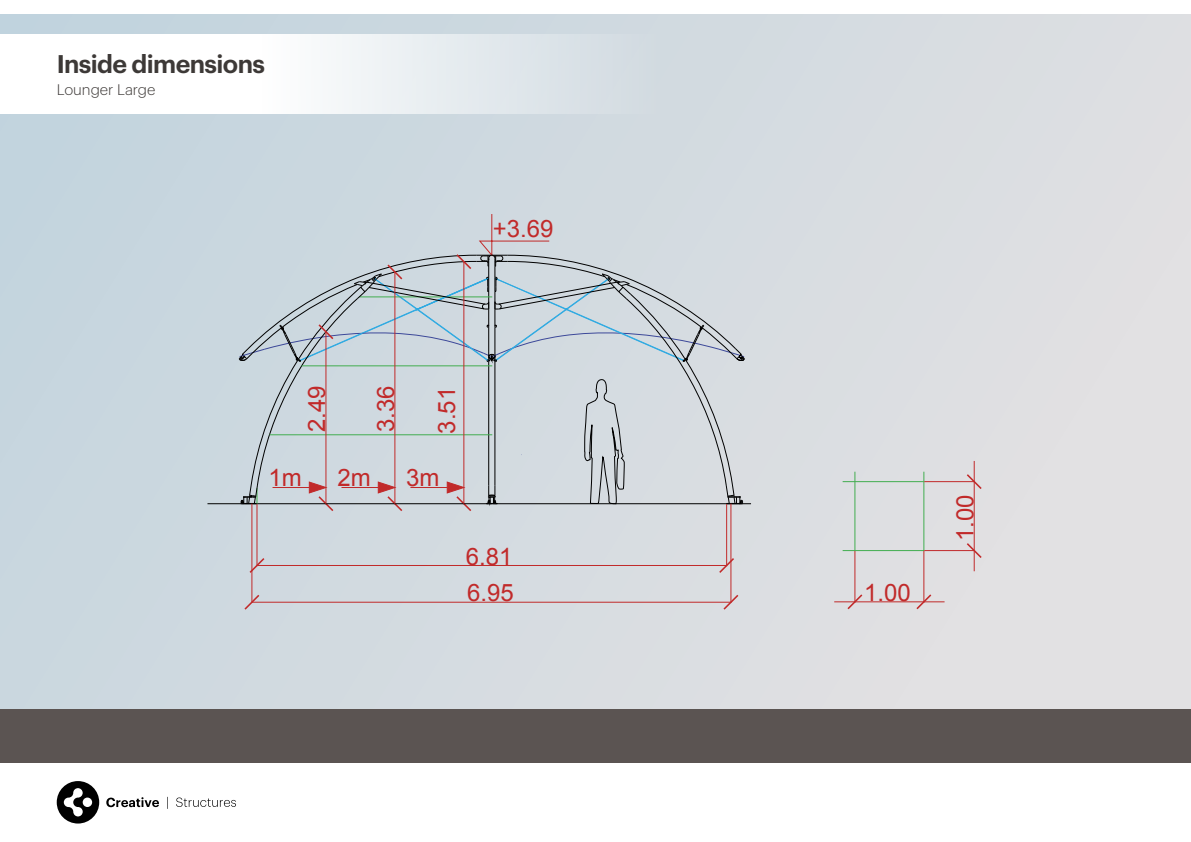
<style>
.page{position:relative;width:1191px;height:842px;background:#fff}
.page>*{position:absolute;margin:0;border:0;box-sizing:border-box;transform-origin:0 0}
.t1{font:600 25px "Graphik";letter-spacing:-.025em;color:#3d3937}
.t2{font:24px/36.7px "Arial";color:#c12a2a}
.t3{font:300 15px "Graphik";color:#3d3937}
</style>
<div class="page">
<div style="left:0;top:0;width:1191px;height:709px;background:linear-gradient(to right,#c6d5de,#e2e1e3)"></div>
<div style="left:0;top:709px;width:1191px;height:54px;background:#5b5452"></div>
<div style="left:0;top:34px;width:661px;height:79px;background:linear-gradient(to right,#fff,#d6dee4)"></div>
<div style="left:0;top:0;width:1191px;height:14px;background:#fff"></div>
<svg style="left:57px;top:781px;width:42px;height:42px"></svg>
<svg style="left:106px;top:797px;width:53px;height:10px"></svg>
<svg style="left:167px;top:797px;width:1px;height:12px"></svg>
<svg style="left:176px;top:797px;width:60px;height:10px"></svg>
<svg style="left:847px;top:594px;width:15px;height:15px"></svg>
<svg style="left:916px;top:594px;width:15px;height:15px"></svg>
<svg style="left:966px;top:543px;width:15px;height:15px"></svg>
<svg style="left:966px;top:474px;width:15px;height:15px"></svg>
<svg style="left:249px;top:558px;width:15px;height:15px"></svg>
<svg style="left:719px;top:558px;width:15px;height:15px"></svg>
<svg style="left:244px;top:595px;width:15px;height:15px"></svg>
<svg style="left:723px;top:595px;width:15px;height:15px"></svg>
<div style="left:842px;top:471px;width:82px;height:80px;background:#dedfe2"></div>
<hr style="left:854px;top:472px;width:1px;height:79px;background:#42ad50">
<hr style="left:842px;top:481px;width:82px;height:1px;background:#42ad50">
<hr style="left:207px;top:503px;width:544px;height:1px;background:#000">
<hr style="left:854px;top:551px;width:1px;height:51px;background:#c12a2a">
<hr style="left:923px;top:551px;width:1px;height:51px;background:#c12a2a">
<hr style="left:834px;top:602px;width:110px;height:1px;background:#c12a2a">
<hr style="left:924px;top:550px;width:51px;height:1px;background:#c12a2a">
<hr style="left:924px;top:481px;width:51px;height:1px;background:#c12a2a">
<hr style="left:974px;top:461px;width:1px;height:110px;background:#c12a2a">
<hr style="left:257px;top:504px;width:1px;height:62px;background:#c12a2a">
<hr style="left:726px;top:504px;width:1px;height:62px;background:#c12a2a">
<hr style="left:257px;top:565px;width:469px;height:1px;background:#c12a2a">
<hr style="left:252px;top:504px;width:1px;height:99px;background:#c12a2a">
<hr style="left:730px;top:504px;width:1px;height:99px;background:#c12a2a">
<hr style="left:252px;top:602px;width:479px;height:1px;background:#c12a2a">
<svg style="left:239px;top:214px;width:505px;height:297px;background:#c8d0d6"></svg>
<hr style="left:395px;top:272px;width:1px;height:232px;background:#c12a2a">
<p class="t1" style="left:57px;top:45px;width:210px">Inside dimensions</p>
<p class="t3" style="left:57px;top:79px;width:100px">Lounger Large</p>
<p class="t2" style="left:493px;top:211px;width:62px">+3.69</p>
<p class="t2" style="left:299px;top:432px;width:48px;rotate:-90deg">2.49</p>
<p class="t2" style="left:368px;top:432px;width:48px;rotate:-90deg">3.36</p>
<p class="t2" style="left:429px;top:434px;width:48px;rotate:-90deg">3.51</p>
<p class="t2" style="left:268px;top:459px;width:35px">1m</p>
<p class="t2" style="left:337px;top:459px;width:35px">2m</p>
<p class="t2" style="left:406px;top:459px;width:35px">3m</p>
<p class="t2" style="left:466px;top:538px;width:49px">6.81<br>6.95</p>
<p class="t2" style="left:864px;top:575px;width:48px">1.00</p>
<p class="t2" style="left:947px;top:541px;width:48px;rotate:-90deg">1.00</p>
</div>
